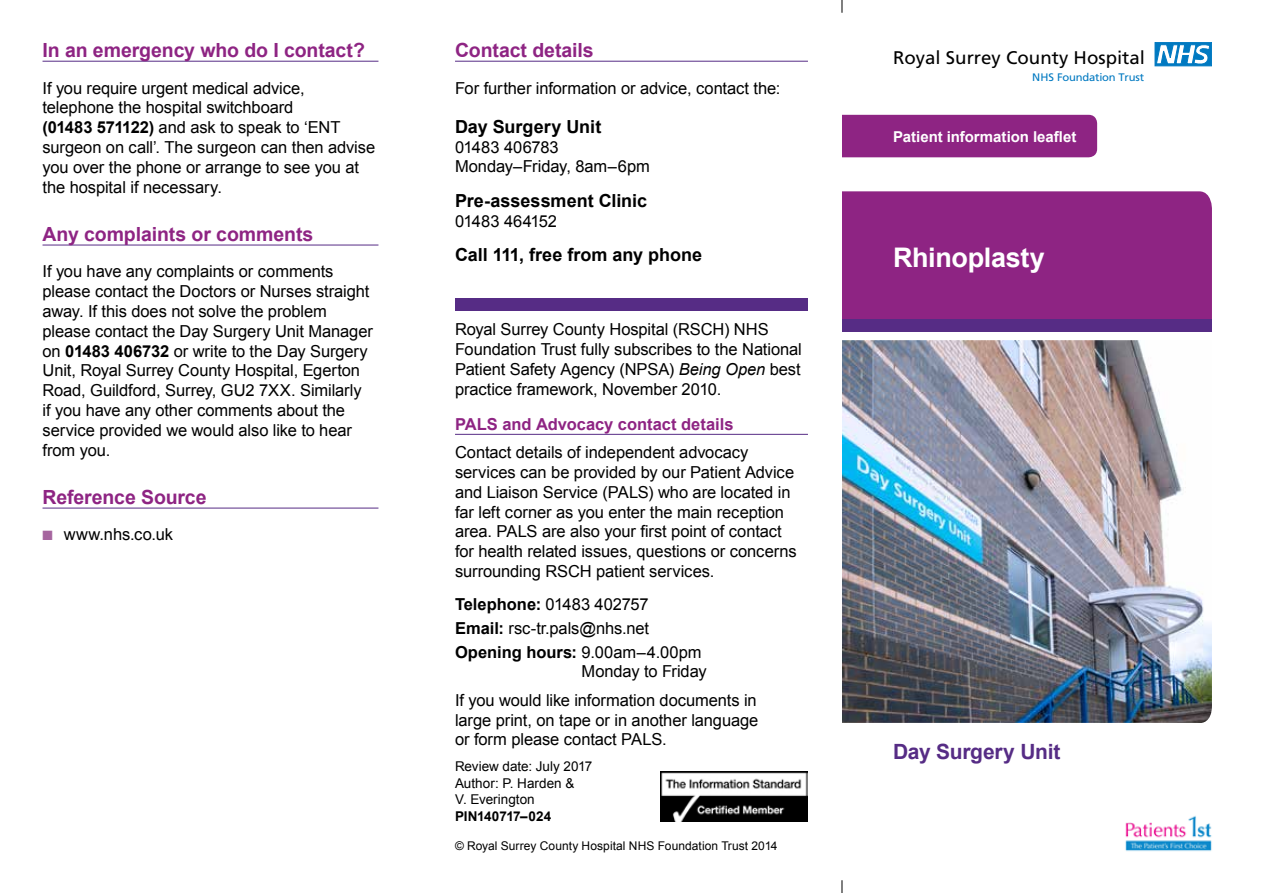
<style>
.page{position:relative;width:1263px;height:893px;background:#fff}
.page>*{position:absolute;margin:0;border:0;box-sizing:border-box;transform-origin:0 0}
.t1{font:700 27px "Arial";letter-spacing:-.01em;color:#fff}
.t2{font:700 21px "Arial";letter-spacing:-.015em;color:#562c85}
.t3{font:700 19.5px "Arial";letter-spacing:-.005em;color:#8e2483}
.t4{font:18.3px "Frutiger";color:#000}
.t5{font:700 18px "Arial";color:#000}
.t6{font:16.5px/19.8px "Arial";letter-spacing:-.005em;color:#000}
.t7{font:700 16.5px "Arial";color:#8e2483}
.t8{font:700 15px "Arial";color:#fff}
.t9{font:13.5px/16.5px "Arial";color:#000}
.t10{font:700 13.5px "Arial";letter-spacing:-.005em;color:#000}
.t11{font:12px "Arial";letter-spacing:.005em;color:#000}
.t12{font:10.95px "Frutiger";letter-spacing:-.015em;color:#0079c1}
.s1{font-weight:700}
.s2{color:#a6659f}
.s3{font-style:italic}
</style>
<div class="page">
<div style="left:842px;top:115px;width:255px;height:42px;background:#8e2483"></div>
<div style="left:842px;top:191px;width:370px;height:128px;background:#8e2483"></div>
<div style="left:842px;top:319px;width:370px;height:13px;background:#562c85"></div>
<svg style="left:1155px;top:43px;width:57px;height:24px"></svg>
<img style="left:1125px;top:815px;width:87px;height:37px">
<div style="left:455px;top:298px;width:353px;height:12px;background:#562c85"></div>
<hr style="left:455px;top:434px;width:353px;height:1px;background:#562c85">
<svg style="left:842px;top:0;width:1px;height:13px"></svg>
<svg style="left:842px;top:880px;width:1px;height:13px"></svg>
<img style="left:842px;top:340px;width:370px;height:383px">
<img style="left:660px;top:771px;width:148px;height:50px">
<hr style="left:43px;top:61px;width:335px;height:1px;background:#562c85">
<hr style="left:43px;top:245px;width:335px;height:1px;background:#562c85">
<hr style="left:43px;top:508px;width:335px;height:1px;background:#562c85">
<hr style="left:455px;top:61px;width:353px;height:1px;background:#562c85">
<p class="t3" style="left:43px;top:37px;width:324px">In an emergency who do I contact?</p>
<p class="t6" style="left:43px;top:78px;width:334px">If you require urgent medical advice, telephone the hospital switchboard<br><span class="s1">(01483 571122)</span> and ask to speak to ‘ENT surgeon on call’. The surgeon can then advise you over the phone or arrange to see you at the hospital if necessary.</p>
<p class="t3" style="left:43px;top:221px;width:272px">Any complaints or comments</p>
<p class="t6" style="left:43px;top:262px;width:332px">If you have any complaints or comments please contact the Doctors or Nurses straight away. If this does not solve the problem please contact the Day Surgery Unit Manager on <span class="s1">01483 406732</span> or write to the Day Surgery Unit, Royal Surrey County Hospital, Egerton Road, Guildford, Surrey, GU2 7XX. Similarly if you have any other comments about the service provided we would also like to hear from you.</p>
<p class="t3" style="left:43px;top:484px;width:166px">Reference Source</p>
<p class="t6" style="left:43px;top:525px;width:132px"><span class="s2">■</span> www.nhs.co.uk</p>
<p class="t3" style="left:455px;top:37px;width:140px">Contact details</p>
<p class="t6" style="left:455px;top:78px;width:327px">For further information or advice, contact the:</p>
<p class="t5" style="left:455px;top:115px;width:148px">Day Surgery Unit</p>
<p class="t6" style="left:455px;top:137px;width:196px">01483 406783<br>Monday–Friday, 8am–6pm</p>
<p class="t5" style="left:455px;top:189px;width:194px">Pre-assessment Clinic</p>
<p class="t6" style="left:455px;top:211px;width:103px">01483 464152</p>
<p class="t5" style="left:455px;top:243px;width:249px">Call 111, free from any phone</p>
<p class="t6" style="left:455px;top:320px;width:348px">Royal Surrey County Hospital (RSCH) NHS Foundation Trust fully subscribes to the National Patient Safety Agency (NPSA) <span class="s3">Being Open</span> best practice framework, November 2010.</p>
<p class="t7" style="left:455px;top:413px;width:280px">PALS and Advocacy contact details</p>
<p class="t6" style="left:455px;top:443px;width:343px">Contact details of independent advocacy services can be provided by our Patient Advice and Liaison Service (PALS) who are located in far left corner as you enter the main reception area. PALS are also your first point of contact for health related issues, questions or concerns surrounding RSCH patient services.</p>
<p class="t6" style="left:455px;top:592px;width:248px;line-height:24px"><span class="s1">Telephone:</span> 01483 402757<br><span class="s1">Email:</span> rsc-tr.pals@nhs.net<br><span class="s1">Opening hours:</span> 9.00am–4.00pm</p>
<p class="t6" style="left:455px;top:658px;width:303px;line-height:28.3px;text-indent:127px">Monday to Friday<br>If you would like information documents in</p>
<p class="t6" style="left:455px;top:710px;width:305px">large print, on tape or in another language or form please contact PALS.</p>
<p class="t9" style="left:455px;top:758px;width:139px">Review date: July 2017<br>Author: P. Harden &amp;<br>V. Everington</p>
<p class="t10" style="left:455px;top:807px;width:98px">PIN140717–024</p>
<p class="t11" style="left:455px;top:838px;width:324px">© Royal Surrey County Hospital NHS Foundation Trust 2014</p>
<p class="t4" style="left:893px;top:47px;width:254px">Royal Surrey County Hospital</p>
<p class="t12" style="left:1032px;top:71px;width:114px">NHS Foundation Trust</p>
<p class="t8" style="left:893px;top:126px;width:185px">Patient information leaflet</p>
<h1 class="t1" style="left:893px;top:240px;width:153px">Rhinoplasty</h1>
<p class="t2" style="left:893px;top:738px;width:169px">Day Surgery Unit</p>
</div>
